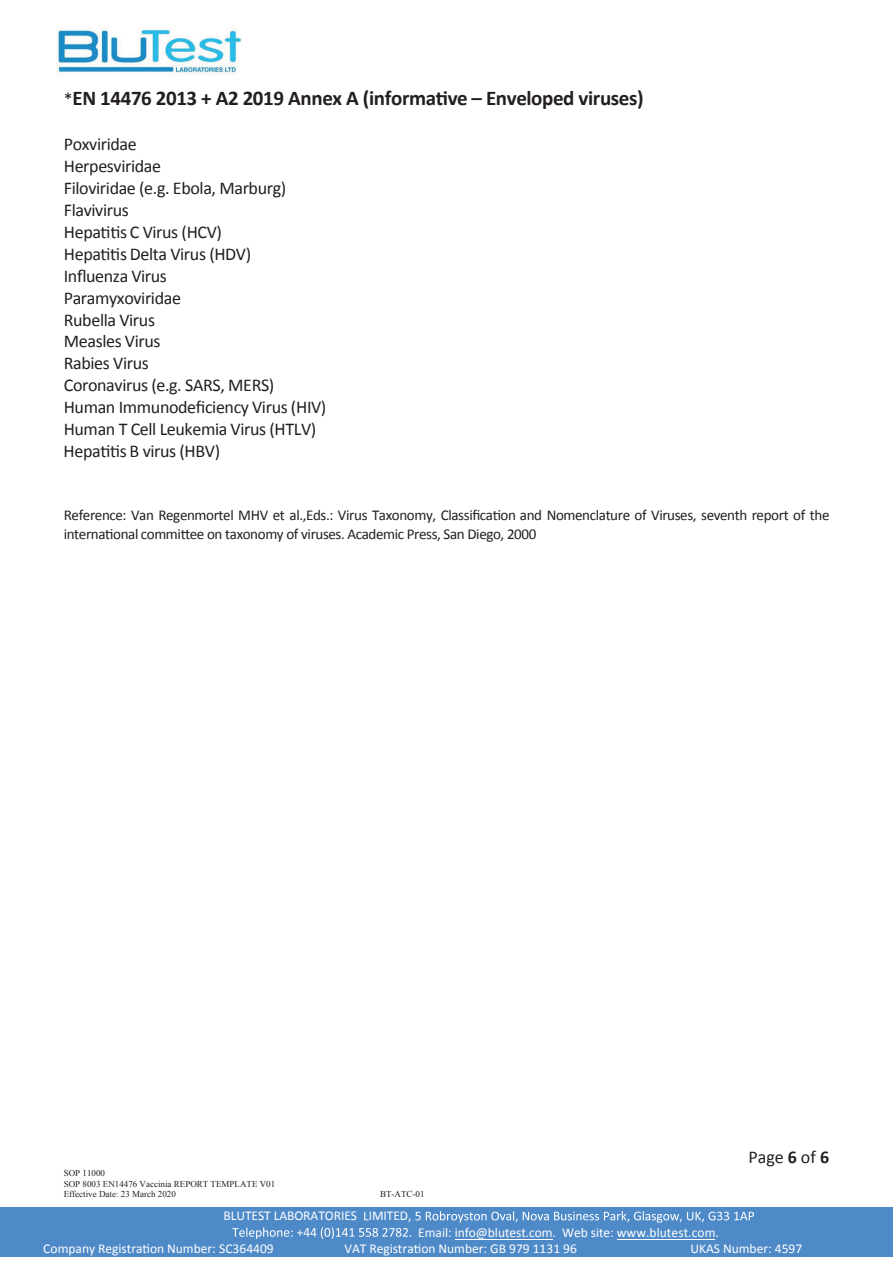
<style>
.page{position:relative;width:893px;height:1263px;background:#fff}
.page>*{position:absolute;margin:0;border:0;box-sizing:border-box;transform-origin:0 0}
.t1{font:700 21px "Calibri";letter-spacing:-.015em;color:#231f20}
.t2{font:18px/21.9px "Calibri";letter-spacing:-.02em;color:#231f20}
.t3{font:15px/18.3px "Calibri";letter-spacing:-.025em;color:#231f20}
.t4{font:13.5px "Calibri";letter-spacing:-.005em;color:#fff}
.t5{font:9px/10.4px "Times New Roman";color:#231f20}
.s1{font-weight:400;font-size:18px}
.s2{font-weight:700}
</style>
<div class="page">
<div style="left:0;top:1207px;width:893px;height:17px;background:#4f8ac8"></div>
<svg style="left:523px;top:1211px;width:231px;height:12px"></svg>
<div style="left:0;top:1224px;width:893px;height:16px;background:#4f8ac8"></div>
<svg style="left:232px;top:1211px;width:285px;height:28px"></svg>
<div style="left:0;top:1240px;width:893px;height:17px;background:#4f8ac8"></div>
<img style="left:56px;top:27px;width:186px;height:49px">
<hr style="left:455px;top:1239px;width:97px;height:1px;background:#fff">
<hr style="left:617px;top:1239px;width:98px;height:1px;background:#fff">
<p class="t1" style="left:64px;top:85px;width:581px"><span class="s1">*</span>EN 14476 2013 + A2 2019 Annex A (informative – Enveloped viruses)</p>
<p class="t2" style="left:64px;top:133px;width:264px">Poxviridae<br>Herpesviridae<br>Filoviridae (e.g. Ebola, Marburg)<br>Flavivirus<br>Hepatitis C Virus (HCV)<br>Hepatitis Delta Virus (HDV)<br>Influenza Virus<br>Paramyxoviridae<br>Rubella Virus<br>Measles Virus<br>Rabies Virus<br>Coronavirus (e.g. SARS, MERS)<br>Human Immunodeficiency Virus (HIV)<br>Human T Cell Leukemia Virus (HTLV)<br>Hepatitis B virus (HBV)</p>
<p class="t3" style="left:64px;top:506px;width:767px">Reference: Van Regenmortel MHV et al.,Eds.: Virus Taxonomy, Classification and Nomenclature of Viruses, seventh report of the international committee on taxonomy of viruses. Academic Press, San Diego, 2000</p>
<p class="t5" style="left:64px;top:1168px;width:213px">SOP 11000<br>SOP 8003 EN14476 Vaccinia REPORT TEMPLATE V01<br>Effective Date: 23 March 2020</p>
<p class="t5" style="left:380px;top:1189px;width:46px">BT-ATC-01</p>
<p class="t4" style="left:224px;top:1207px;width:189px">BLUTEST LABORATORIES IMITED,</p>
<p class="t4" style="left:418px;top:1224px;width:302px">Email: info@blutest.com. Web site: www.blutest.com.</p>
<p class="t2" style="left:748px;top:1146px;width:82px">Page <span class="s2">6</span> of <span class="s2">6</span></p>
<p class="t4" style="left:43px;top:1240px;width:232px">Company Registration Number: SC364409</p>
<p class="t4" style="left:344px;top:1240px;width:234px">VAT Registration Number: GB 979 1131 96</p>
<p class="t4" style="left:690px;top:1240px;width:113px">UKAS Number: 4597</p>
</div>
